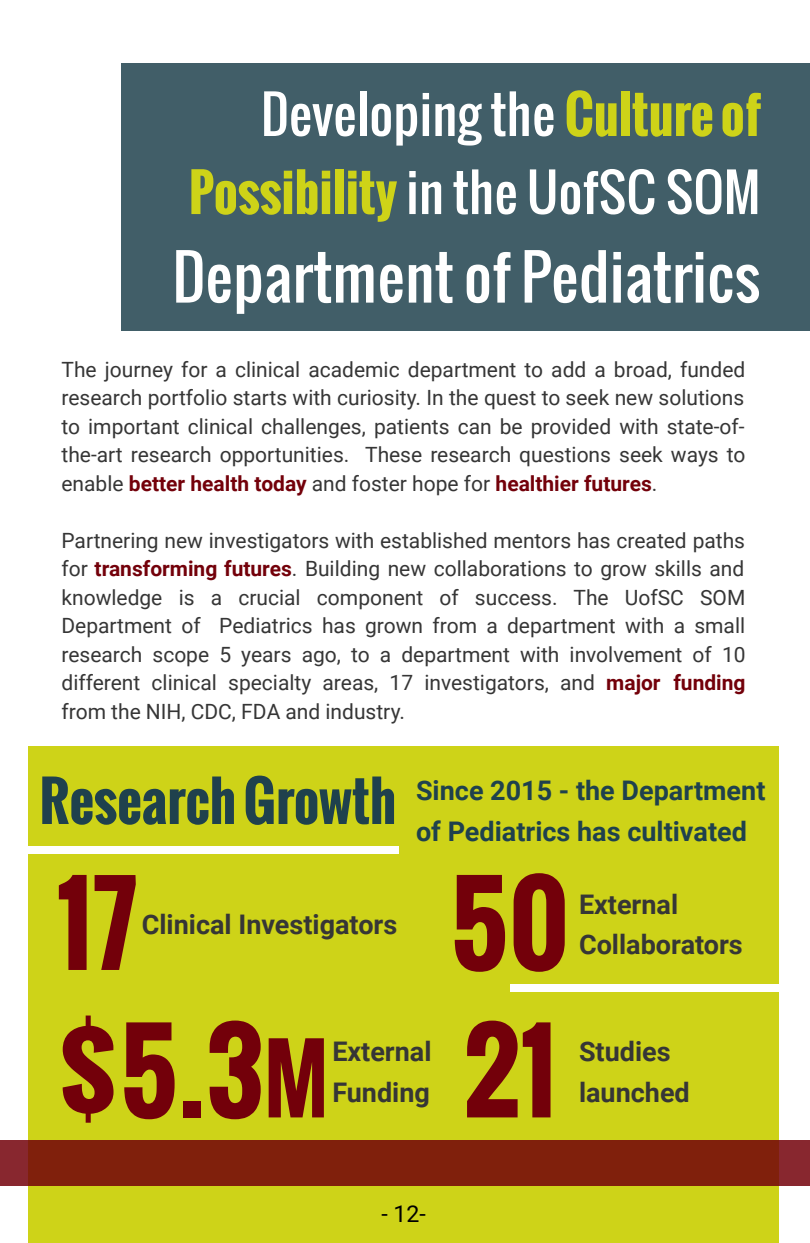
<style>
.page{position:relative;width:810px;height:1243px;background:#fff}
.page>*{position:absolute;margin:0;border:0;box-sizing:border-box;transform-origin:0 0}
.t1{font:700 108px "Oswald";color:#73000a}
.t2{font:60px "Oswald";color:#fff}
.t3{font:700 54px "Oswald";color:#1f414d}
.t4{font:51px/78px "Oswald";color:#fff;text-align:right}
.t5{font:700 27px/40.4px "Roboto";color:#363636}
.t6{font:700 27px/40.4px "Roboto";color:#1f414d}
.t7{font:23px "Roboto";color:#000}
.t8{font:21px/28.4px "Roboto";color:#363636;text-align:justify}
.s1{font-weight:700;color:#ced318}
.s2{font-weight:700;color:#73000a}
.s3{font-size:90px}
</style>
<div class="page">
<div style="left:28px;top:746px;width:750px;height:496px;background:#ced318"></div>
<div style="left:121px;top:63px;width:689px;height:267px;background:#415e68"></div>
<div style="left:510px;top:983px;width:273px;height:8px;background:#fff"></div>
<div style="left:121px;top:845px;width:278px;height:8px;background:#fff"></div>
<div style="left:24px;top:845px;width:97px;height:8px;background:#fff"></div>
<svg style="left:0;top:1140px;width:810px;height:45px;background:#80200e"></svg>
<h3 class="t4" style="left:189px;top:74px;width:573px">Developing the <span class="s1">Culture of<br>Possibility</span> in the UofSC SOM</h3>
<h2 class="t2" style="left:172px;top:231px;width:590px">Department of Pediatrics</h2>
<p class="t8" style="left:62px;top:355px;width:685px">The journey for a clinical academic department to add a broad, funded research portfolio starts with curiosity. In the quest to seek new solutions to important clinical challenges, patients can be provided with state-of&shy;the-art research opportunities. These research questions seek ways to enable <span class="s2">better health today</span> and foster hope for <span class="s2">healthier futures</span>.</p>
<p class="t8" style="left:62px;top:526px;width:685px">Partnering new investigators with established mentors has created paths for <span class="s2">transforming futures</span>. Building new collaborations to grow skills and knowledge is a crucial component of success. The UofSC SOM Department of Pediatrics has grown from a department with a small research scope 5 years ago, to a department with involvement of 10 different clinical specialty areas, 17 investigators, and <span class="s2">major funding </span>from the NIH, CDC, FDA and industry.</p>
<h3 class="t3" style="left:39px;top:760px;width:358px">Research Growth</h3>
<h1 class="t1" style="left:57px;top:843px;width:82px">17</h1>
<p class="t5" style="left:142px;top:904px;width:257px">Clinical Investigators</p>
<p class="t6" style="left:416px;top:770px;width:351px">Since 2015 - the Department of Pediatrics has cultivated</p>
<h1 class="t1" style="left:448px;top:843px;width:122px">50</h1>
<p class="t5" style="left:579px;top:884px;width:165px">External<br>Collaborators</p>
<h1 class="t1" style="left:58px;top:990px;width:272px">$5.3<span class="s3">M</span></h1>
<p class="t5" style="left:332px;top:1031px;width:101px">External<br>Funding</p>
<p class="t7" style="left:381px;top:1200px;width:46px">- 12-</p>
<h1 class="t1" style="left:464px;top:990px;width:94px">21</h1>
<p class="t5" style="left:579px;top:1031px;width:112px">Studies launched</p>
</div>
